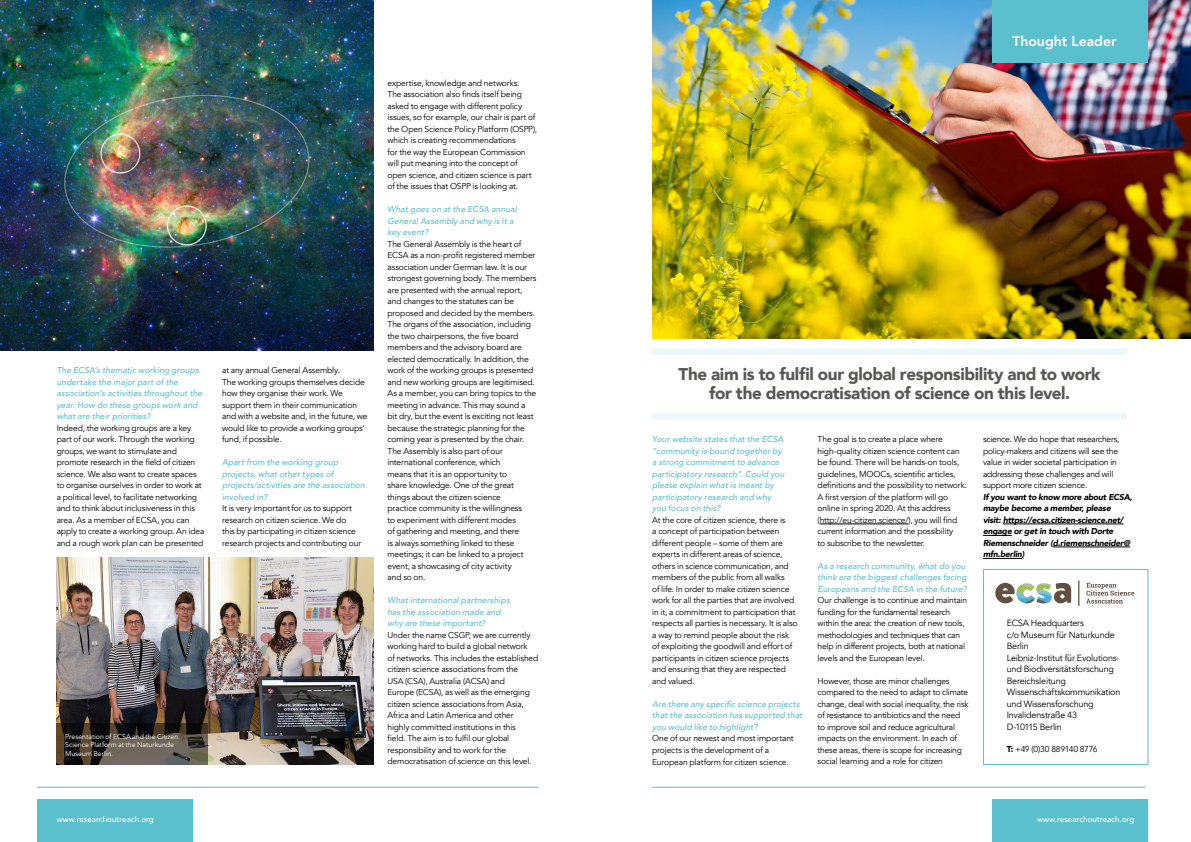
<style>
.page{position:relative;width:1191px;height:842px;background:#fff}
.page>*{position:absolute;margin:0;border:0;box-sizing:border-box;transform-origin:0 0}
.t1{font:900 17px/19px "Avenir";letter-spacing:-.02em;color:#575756;text-align:center}
.t2{font:800 14px "Avenir";color:#fff}
.t3{font:9px/11.5px "Avenir";letter-spacing:-.02em;color:#000}
.t4{font:8.5px/11.5px "Avenir";letter-spacing:-.02em;color:#000}
.t5{font:italic 500 8.5px/11.5px "Avenir";letter-spacing:.005em;color:#5bc0cd}
.t6{font:italic 900 8.5px/11.5px "Avenir";letter-spacing:-.025em;color:#000}
.t7{font:500 8px "Avenir";color:#fff}
.t8{font:7px/8.5px "Avenir";letter-spacing:-.005em;color:#fff}
.s1{font-weight:900}
</style>
<div class="page">
<div style="left:991px;top:799px;width:156px;height:43px;background:#5bc0cd"></div>
<div style="left:37px;top:799px;width:156px;height:43px;background:#5bc0cd"></div>
<hr style="left:652px;top:787px;width:493px;height:1px;background:#5bc0cd">
<hr style="left:37px;top:787px;width:502px;height:1px;background:#5bc0cd">
<img style="left:0;top:0;width:373px;height:350px">
<img style="left:652px;top:0;width:539px;height:339px">
<div style="left:991px;top:0;width:156px;height:63px;background:#5bc0cd"></div>
<div style="left:652px;top:349px;width:475px;height:6px;background:#ecf7f9"></div>
<div style="left:652px;top:413px;width:475px;height:6px;background:#ecf7f9"></div>
<hr style="left:819px;top:524px;width:89px;height:1px;background:#000">
<hr style="left:1003px;top:524px;width:120px;height:1px;background:#000">
<svg style="left:983px;top:535px;width:28px;height:1px"></svg>
<hr style="left:1052px;top:547px;width:78px;height:1px;background:#000">
<hr style="left:983px;top:558px;width:38px;height:1px;background:#000">
<div style="left:983px;top:569px;width:165px;height:196px;border:1px solid #5bc0cd"></div>
<svg style="left:1086px;top:583px;width:48px;height:21px"></svg>
<svg style="left:1078px;top:580px;width:1px;height:26px"></svg>
<svg style="left:995px;top:583px;width:76px;height:20px"></svg>
<img style="left:57px;top:557px;width:316px;height:207px">
<svg style="left:57px;top:723px;width:151px;height:41px;background:#433c33"></svg>
<p class="t5" style="left:57px;top:365px;width:147px">The ECSA’s thematic working groups undertake the major part of the association’s activities throughout the year. How do these groups work and what are their priorities?</p>
<p class="t4" style="left:57px;top:422px;width:149px">Indeed, the working groups are a key part of our work. Through the working groups, we want to stimulate and promote research in the field of citizen science. We also want to create spaces to organise ourselves in order to work at a political level, to facilitate networking and to think about inclusiveness in this area. As a member of ECSA, you can apply to create a working group. An idea and a rough work plan can be presented</p>
<p class="t4" style="left:222px;top:365px;width:147px">at any annual General Assembly.<br>The working groups themselves decide how they organise their work. We support them in their communication and with a website and, in the future, we would like to provide a working groups’ fund, if possible.</p>
<p class="t5" style="left:222px;top:457px;width:144px">Apart from the working group projects, what other types of projects/activities are the association involved in?</p>
<p class="t4" style="left:222px;top:503px;width:140px">It is very important for us to support research on citizen science. We do this by participating in citizen science research projects and contributing our</p>
<p class="t8" style="left:65px;top:732px;width:114px">Presentation of ECSA and the Citizen<br>Science Platform at the Naturkunde<br>Museum Berlin.</p>
<p class="t4" style="left:387px;top:77px;width:151px">expertise, knowledge and networks.<br>The association also finds itself being asked to engage with different policy issues, so for example, our chair is part of the Open Science Policy Platform (OSPP), which is creating recommendations<br>for the way the European Commission will put meaning into the concept of open science, and citizen science is part of the issues that OSPP is looking at.</p>
<p class="t5" style="left:387px;top:204px;width:131px">What goes on at the ECSA annual<br>General Assembly and why is it a key event?</p>
<p class="t4" style="left:387px;top:238px;width:150px">The General Assembly is the heart of ECSA as a non-profit registered member association under German law. It is our strongest governing body. The members are presented with the annual report, and changes to the statutes can be proposed and decided by the members.<br>The organs of the association, including the two chairpersons, the five board members and the advisory board are elected democratically. In addition, the work of the working groups is presented and new working groups are legitimised.<br>As a member, you can bring topics to the meeting in advance. This may sound a bit dry, but the event is exciting not least because the strategic planning for the coming year is presented by the chair.<br>The Assembly is also part of our international conference, which<br>means that it is an opportunity to<br>share knowledge. One of the great things about the citizen science<br>practice community is the willingness<br>to experiment with different modes<br>of gathering and meeting, and there<br>is always something linked to these meetings; it can be linked to a project event, a showcasing of city activity<br>and so on.</p>
<p class="t5" style="left:387px;top:595px;width:124px">What international partnerships has the association made and why are these important?</p>
<p class="t4" style="left:387px;top:629px;width:152px">Under the name CSGP, we are currently working hard to build a global network<br>of networks. This includes the established citizen science associations from the<br>USA (CSA), Australia (ACSA) and<br>Europe (ECSA), as well as the emerging citizen science associations from Asia, Africa and Latin America and other<br>highly committed institutions in this<br>field. The aim is to fulfil our global responsibility and to work for the democratisation of science on this level.</p>
<h2 class="t2" style="left:1012px;top:30px;width:106px">Thought Leader</h2>
<h1 class="t1" style="left:678px;top:364px;width:423px">The aim is to fulfil our global responsibility and to work for the democratisation of science on this level.</h1>
<p class="t4" style="left:817px;top:434px;width:151px">The goal is to create a place where high-quality citizen science content can be found. There will be hands-on tools, guidelines, MOOCs, scientific articles, definitions and the possibility to network.<br>A first version of the platform will go online in spring 2020. At this address (http://eu-citizen.science/), you will find current information and the possibility<br>to subscribe to the newsletter.</p>
<p class="t5" style="left:817px;top:560px;width:151px">As a research community, what do you think are the biggest challenges facing<br>Europeans and the ECSA in the future?</p>
<p class="t4" style="left:817px;top:595px;width:151px">Our challenge is to continue and maintain funding for the fundamental research within the area: the creation of new tools, methodologies and techniques that can help in different projects, both at national levels and the European level.</p>
<p class="t4" style="left:817px;top:675px;width:152px">However, those are minor challenges compared to the need to adapt to climate change, deal with social inequality, the risk of resistance to antibiotics and the need to improve soil and reduce agricultural impacts on the environment. In each of these areas, there is scope for increasing social learning and a role for citizen</p>
<p class="t4" style="left:983px;top:434px;width:138px">science. We do hope that researchers, policy-makers and citizens will see the value in wider societal participation in addressing these challenges and will support more citizen science.</p>
<p class="t6" style="left:983px;top:491px;width:151px">If you want to know more about ECSA, maybe become a member, please<br>visit: https://ecsa.citizen-science.net/ engage or get in touch with Dorte<br>Riemenschneider (d.riemenschneider@ mfn.berlin)</p>
<p class="t5" style="left:652px;top:434px;width:134px">Your website states that the ECSA “community is bound together by a strong commitment to advance participatory research”. Could you please explain what is meant by participatory research and why you focus on this?</p>
<p class="t4" style="left:652px;top:514px;width:147px">At the core of citizen science, there is<br>a concept of participation between different people – some of them are experts in different areas of science, others in science communication, and members of the public from all walks<br>of life. In order to make citizen science work for all the parties that are involved in it, a commitment to participation that respects all parties is necessary. It is also a way to remind people about the risk of exploiting the goodwill and effort of participants in citizen science projects and ensuring that they are respected and valued.</p>
<p class="t5" style="left:652px;top:698px;width:152px">Are there any specific science projects that the association has supported that you would like to highlight?</p>
<p class="t4" style="left:652px;top:733px;width:143px">One of our newest and most important projects is the development of a<br>European platform for citizen science.</p>
<p class="t3" style="left:1006px;top:618px;width:115px">ECSA Headquarters<br>c/o Museum für Naturkunde<br>Berlin<br>Leibniz-Institut für Evolutions&shy;und Biodiversitätsforschung<br>Bereichsleitung<br>Wissenschaftskommunikation und Wissensforschung<br>Invalidenstraße 43<br>D-10115 Berlin</p>
<p class="t4" style="left:1006px;top:743px;width:92px"><span class="s1">T:</span> +49 (0)30 889140 8776</p>
<p class="t7" style="left:57px;top:812px;width:99px">www.researchoutreach.org</p>
<p class="t7" style="left:1037px;top:812px;width:99px">www.researchoutreach.org</p>
</div>
